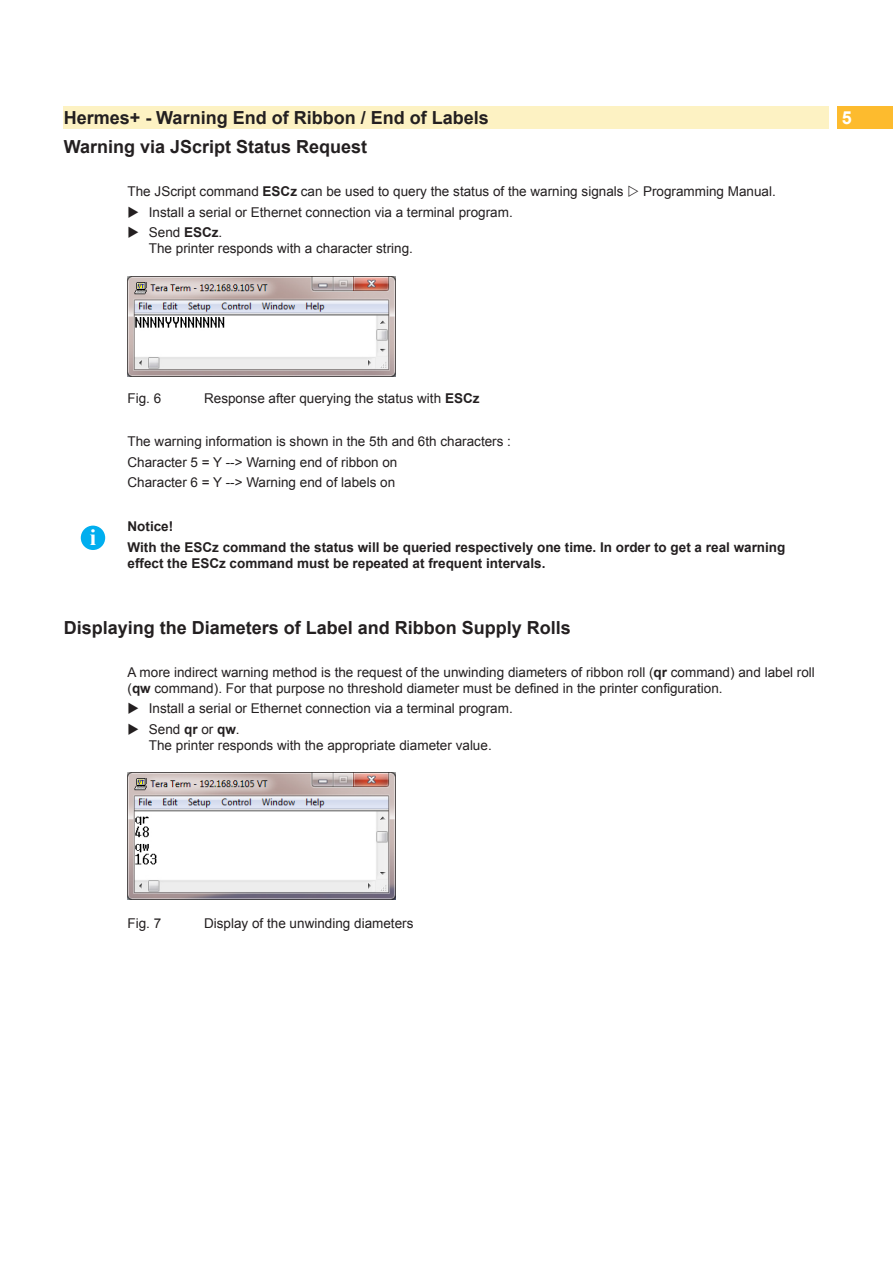
<style>
.page{position:relative;width:893px;height:1263px;background:#fff}
.page>*{position:absolute;margin:0;border:0;box-sizing:border-box;transform-origin:0 0}
.t1{font:700 22.95px "Times New Roman";color:#fff}
.Ueber2{font:700 18px "Arial";color:#231f20}
.Ueb2{font:700 18px "Arial";color:#231f20}
.t2{font:700 18px "Arial";color:#fff}
.Haupttext_eing{font:13.5px/16.2px "Arial";color:#231f20}
.Handlungsanweisung_e{font:13.5px/16.2px "Arial";color:#231f20}
.Haupttext_fett{font:700 13.5px/16.2px "Arial";color:#231f20}
.Bildunterschrift{font:13.5px "Arial";color:#231f20}
.s1{font-weight:700}
</style>
<div class="page">
<div style="left:64px;top:106px;width:765px;height:23px;background:#fdf2c3"></div>
<div style="left:838px;top:106px;width:55px;height:23px;background:#fdbb2e"></div>
<img style="left:128px;top:276px;width:267px;height:100px">
<div style="left:81px;top:526px;width:24px;height:24px;background:#00aeef;border-radius:50%"></div>
<img style="left:128px;top:773px;width:267px;height:127px">
<p class="Ueb2" style="left:64px;top:105px;width:426px">Hermes+ - Warning End of Ribbon / End of Labels</p>
<p class="Ueber2" style="left:64px;top:135px;width:305px">Warning via JScript Status Request</p>
<p class="Haupttext_eing" style="left:128px;top:183px;width:497px">The JScript command <span class="s1">ESCz</span> can be used to query the status of the warning signals</p>
<p class="Haupttext_eing" style="left:643px;top:183px;width:134px">Programming Manual.</p>
<p class="Handlungsanweisung_e" style="left:149px;top:204px;width:365px">Install a serial or Ethernet connection via a terminal program.</p>
<p class="Handlungsanweisung_e" style="left:149px;top:224px;width:266px">Send <span class="s1">ESCz</span>.<br>The printer responds with a character string.</p>
<h2 class="t2" style="left:842px;top:106px;width:12px">5</h2>
<p class="t1" style="left:90px;top:521px;width:8px">i</p>
<p class="Bildunterschrift" style="left:128px;top:389px;width:35px">Fig. 6</p>
<p class="Bildunterschrift" style="left:204px;top:389px;width:277px">Response after querying the status with <span class="s1">ESCz</span></p>
<p class="Haupttext_eing" style="left:128px;top:433px;width:385px">The warning information is shown in the 5th and 6th characters :</p>
<p class="Haupttext_eing" style="left:128px;top:454px;width:271px">Character 5 = Y --&gt; Warning end of ribbon on</p>
<p class="Haupttext_eing" style="left:128px;top:474px;width:269px">Character 6 = Y --&gt; Warning end of labels on</p>
<p class="Haupttext_fett" style="left:128px;top:519px;width:47px">Notice!</p>
<p class="Haupttext_fett" style="left:128px;top:539px;width:659px">With the ESCz command the status will be queried respectively one time. In order to get a real warning effect the ESCz command must be repeated at frequent intervals.</p>
<p class="Ueber2" style="left:64px;top:615px;width:509px">Displaying the Diameters of Label and Ribbon Supply Rolls</p>
<p class="Haupttext_eing" style="left:128px;top:664px;width:689px">A more indirect warning method is the request of the unwinding diameters of ribbon roll (<span class="s1">qr</span> command) and label roll (<span class="s1">qw</span> command). For that purpose no threshold diameter must be defined in the printer configuration.</p>
<p class="Handlungsanweisung_e" style="left:149px;top:700px;width:365px">Install a serial or Ethernet connection via a terminal program.</p>
<p class="Handlungsanweisung_e" style="left:149px;top:721px;width:344px">Send <span class="s1">qr</span> or <span class="s1">qw</span>.<br>The printer responds with the appropriate diameter value.</p>
<p class="Bildunterschrift" style="left:128px;top:915px;width:35px">Fig. 7</p>
<p class="Bildunterschrift" style="left:204px;top:915px;width:211px">Display of the unwinding diameters</p>
</div>
